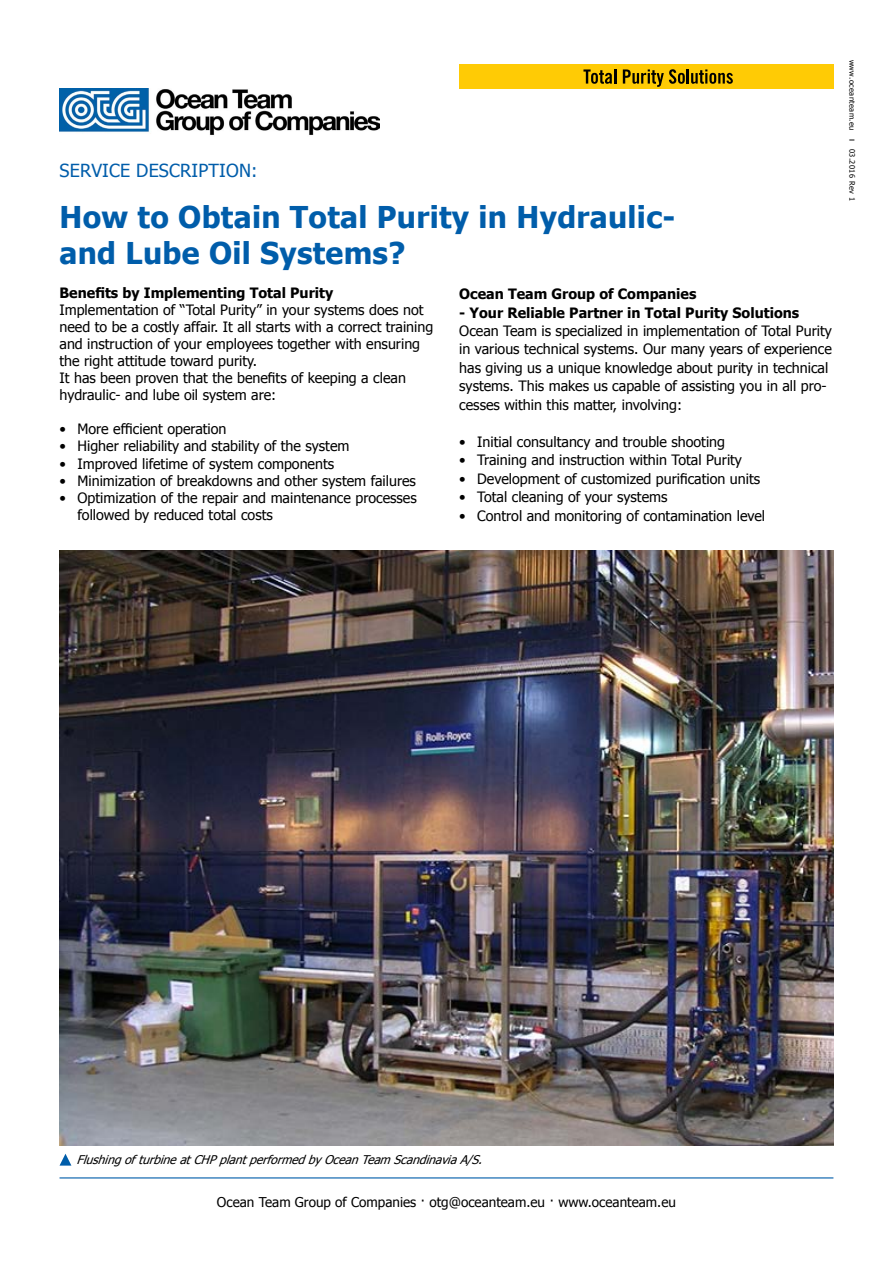
<style>
.page{position:relative;width:893px;height:1263px;background:#fff}
.page>*{position:absolute;margin:0;border:0;box-sizing:border-box;transform-origin:0 0}
.t1{font:700 30px/36px "Tahoma";letter-spacing:.01em;color:#005daa}
.t2{font:18px "Tahoma";letter-spacing:.01em;color:#005daa}
.t3{font:14.25px/17.1px "Tahoma";color:#000}
.t4{font:700 14.25px "Tahoma";color:#000}
.t5{font:13.5px "Tahoma";color:#000}
.t6{font:italic 12px "Tahoma";color:#000}
.t7{font:7.5px "Tahoma";letter-spacing:.05em;color:#000}
.s1{font-family:"Franklin Gothic";font-weight:500}
</style>
<div class="page">
<div style="left:459px;top:64px;width:375px;height:24px;background:#ffcb05"></div>
<svg style="left:583px;top:69px;width:33px;height:15px"></svg>
<svg style="left:623px;top:69px;width:110px;height:18px"></svg>
<hr style="left:60px;top:1177px;width:773px;height:1px;background:#005daa">
<img style="left:60px;top:88px;width:319px;height:47px">
<img style="left:60px;top:551px;width:773px;height:595px">
<svg style="left:60px;top:1154px;width:11px;height:11px"></svg>
<p class="t2" style="left:60px;top:158px;width:200px">SERVICE DESCRIPTION:</p>
<h1 class="t1" style="left:60px;top:200px;width:617px">How to Obtain Total Purity in Hydraulic&shy;and Lube Oil Systems?</h1>
<p class="t4" style="left:459px;top:284px;width:239px">Ocean Team Group of Companies</p>
<p class="t4" style="left:459px;top:302px;width:342px">- Your Reliable Partner in Total Purity Solutions</p>
<p class="t3" style="left:459px;top:322px;width:374px;line-height:18.5px">Ocean Team is specialized in implementation of Total Purity in various technical systems. Our many years of experience has giving us a unique knowledge about purity in technical systems. This makes us capable of assisting you in all pro&shy;cesses within this matter, involving:</p>
<p class="t3" style="left:459px;top:434px;width:267px">• Initial consultancy and trouble shooting</p>
<p class="t3" style="left:459px;top:452px;width:284px">• Training and instruction within Total Purity</p>
<p class="t3" style="left:459px;top:471px;width:302px">• Development of customized purification units</p>
<p class="t3" style="left:459px;top:489px;width:210px">• Total cleaning of your systems</p>
<p class="t3" style="left:459px;top:508px;width:307px">• Control and monitoring of contamination level</p>
<p class="t4" style="left:60px;top:282px;width:275px">Benefits by Implementing Total Purity</p>
<p class="t3" style="left:60px;top:302px;width:375px">Implementation of “Total Purity” in your systems does not need to be a costly affair. It all starts with a correct training and instruction of your employees together with ensuring the right attitude toward purity.<br>It has been proven that the benefits of keeping a clean hydraulic- and lube oil system are:</p>
<p class="t3" style="left:60px;top:421px;width:169px">• More efficient operation</p>
<p class="t3" style="left:60px;top:439px;width:291px">• Higher reliability and stability of the system</p>
<p class="t3" style="left:60px;top:456px;width:276px">• Improved lifetime of system components</p>
<p class="t3" style="left:60px;top:473px;width:358px">• Minimization of breakdowns and other system failures</p>
<p class="t3" style="left:78px;top:490px;width:341px;text-indent:-18px">• Optimization of the repair and maintenance processes followed by reduced total costs</p>
<p class="t7" style="left:857px;top:60px;width:143px;rotate:90deg">www.oceanteam.eu <span class="s1">I</span> 03.2016 Rev 1</p>
<p class="t6" style="left:77px;top:1152px;width:413px">FlushingofturbineatCHPplantperformedbyOceanTeamScandinaviaA/S.</p>
<p class="t5" style="left:217px;top:1193px;width:461px">Ocean Team Group of Companies · otg@oceanteam.eu · www.oceanteam.eu</p>
</div>
